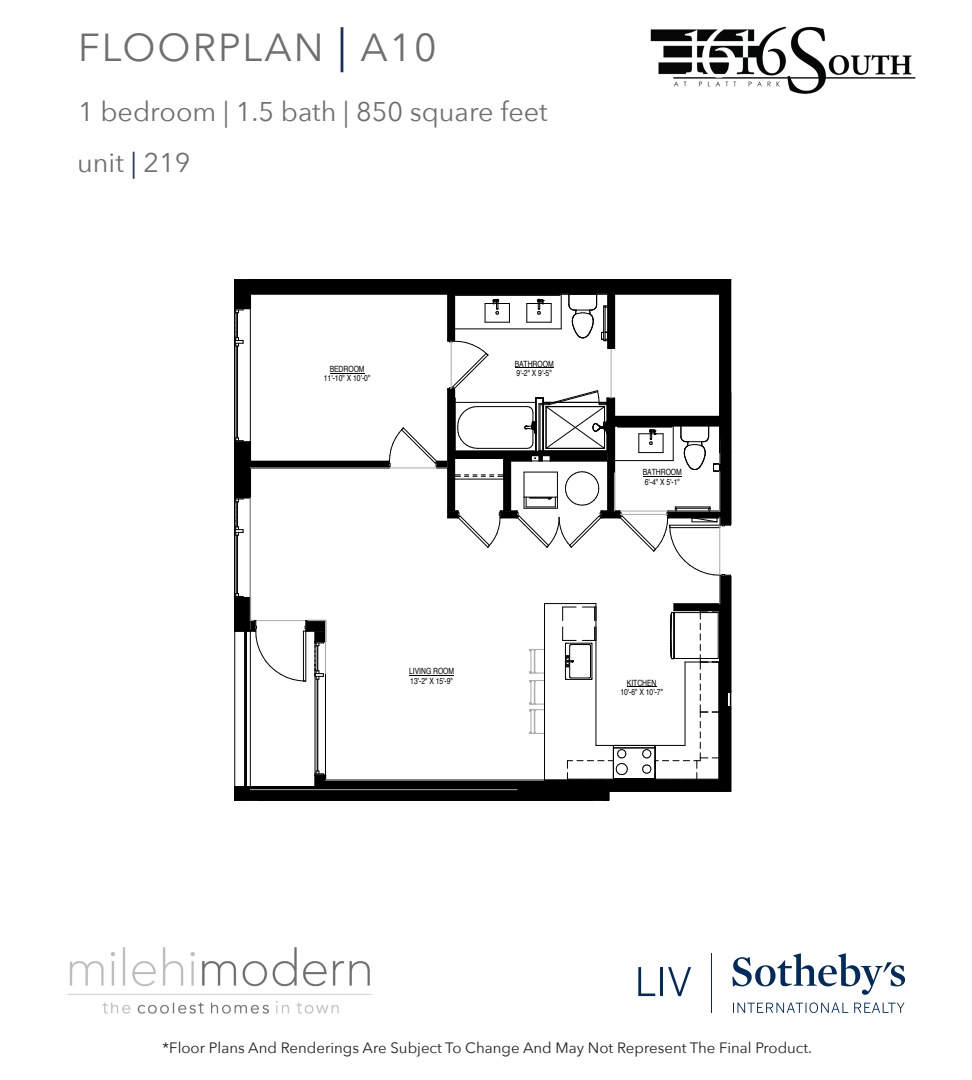
<style>
.page{position:relative;width:972px;height:1080px;background:#fff}
.page>*{position:absolute;margin:0;border:0;box-sizing:border-box;transform-origin:0 0}
.t1{font:39px "Avenir Next";letter-spacing:.05em;color:#6d6f71}
.t2{font:27px "Avenir Next";color:#6d6f71}
.t3{font:15px "Avenir Next";color:#231f20}
.t4{font:8.55px/9.6px "Helvetica";color:#000;scale:.79 1}
.s1{font-size:45px;color:#1a2e5a}
.s2{color:#1a2e5a}
</style>
<div class="page">
<img style="left:650px;top:26px;width:266px;height:68px">
<svg style="left:732px;top:953px;width:173px;height:42px"></svg>
<svg style="left:733px;top:1002px;width:172px;height:11px"></svg>
<svg style="left:638px;top:967px;width:17px;height:29px"></svg>
<hr style="left:660px;top:967px;width:3px;height:29px;background:#002b5c">
<svg style="left:668px;top:967px;width:23px;height:29px"></svg>
<hr style="left:711px;top:953px;width:1px;height:60px;background:#002b5c">
<img style="left:67px;top:947px;width:305px;height:66px">
<svg style="left:234px;top:279px;width:497px;height:522px"></svg>
<hr style="left:234px;top:280px;width:1px;height:351px;background:#000">
<hr style="left:235px;top:279px;width:496px;height:2px;background:#000">
<hr style="left:409px;top:675px;width:45px;height:1px;background:#000">
<hr style="left:643px;top:476px;width:39px;height:1px;background:#000">
<hr style="left:515px;top:368px;width:39px;height:1px;background:#000">
<hr style="left:330px;top:373px;width:34px;height:1px;background:#000">
<hr style="left:627px;top:686px;width:30px;height:1px;background:#000">
<h1 class="t1" style="left:78px;top:15px;width:360px">FLOORPLAN <span class="s1">|</span> A10</h1>
<h2 class="t2" style="left:78px;top:89px;width:471px">1 bedroom | 1.5 bath | 850 square feet</h2>
<h2 class="t2" style="left:77px;top:140px;width:115px">unit <span class="s2">|</span> 219</h2>
<p class="t4" style="left:324px;top:364px;width:61px;text-align:center">BEDROOM<br>11'-10" X 10'-0"</p>
<p class="t4" style="left:515px;top:359px;width:51px">BATHROOM<br>9'-2" X 9'-5"</p>
<p class="t4" style="left:643px;top:468px;width:51px">BATHROOM<br>6'-4" X 5'-1"</p>
<p class="t4" style="left:409px;top:666px;width:59px">LIVING ROOM<br>13'-2" X 15'-9"</p>
<p class="t4" style="left:620px;top:678px;width:56px;text-align:center">KITCHEN<br>10'-6" X 10'-7"</p>
<h3 class="t3" style="left:163px;top:1035px;width:651px">*Floor Plans And Renderings Are Subject To Change And May Not Represent The Final Product.</h3>
</div>
